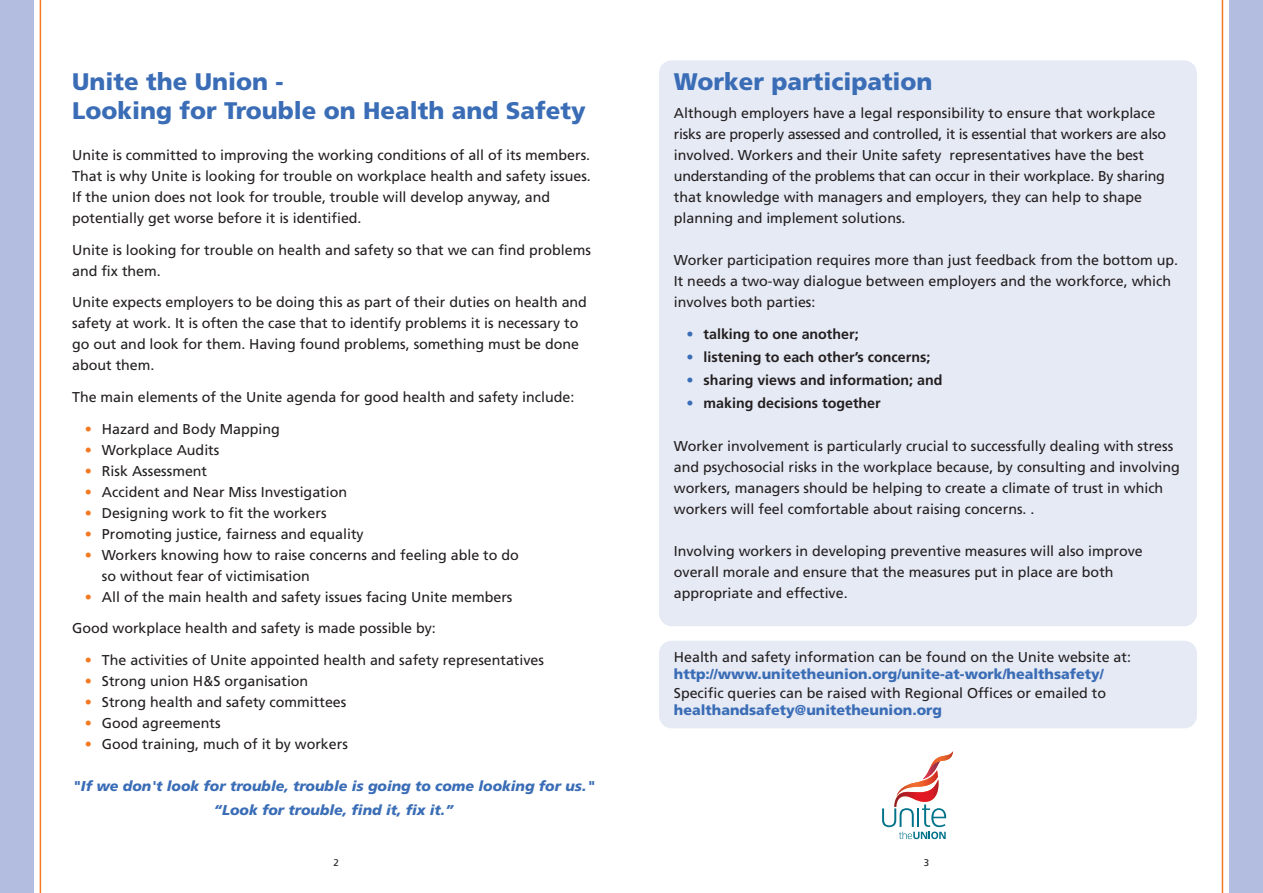
<style>
.page{position:relative;width:1263px;height:893px;background:#fff}
.page>*{position:absolute;margin:0;border:0;box-sizing:border-box;transform-origin:0 0}
.t1{font:900 24px/28.5px "Frutiger";color:#3a6db6}
.t2{font:14.25px/21px "Frutiger";color:#231f20}
.t3{font:700 14.25px "Frutiger";color:#231f20}
.t4{font:italic 900 14.25px/24.2px "Frutiger";color:#3a6db6;text-align:center}
.t5{font:900 14.25px "Frutiger";color:#3a6db6}
.t6{font:9.75px "Frutiger";color:#231f20}
.s1{color:#f47921}
.s2{color:#3a6db6}
</style>
<div class="page">
<div style="left:659px;top:60px;width:538px;height:566px;background:#e6eaf5;border-radius:13px"></div>
<div style="left:659px;top:641px;width:538px;height:87px;background:#e6eaf5;border-radius:13px"></div>
<div style="left:0;top:0;width:34px;height:893px;background:#b3bddf"></div>
<div style="left:1229px;top:0;width:34px;height:893px;background:#b3bddf"></div>
<hr style="left:40px;top:0;width:1px;height:893px;background:#f47921">
<hr style="left:1222px;top:0;width:1px;height:893px;background:#f47921">
<svg style="left:882px;top:770px;width:65px;height:69px"></svg>
<img style="left:929px;top:751px;width:24px;height:19px">
<h1 class="t1" style="left:72px;top:69px;width:515px">Unite the Union -<br>Looking for Trouble on Health and Safety</h1>
<p class="t2" style="left:72px;top:146px;width:520px">Unite is committed to improving the working conditions of all of its members.<br>That is why Unite is looking for trouble on workplace health and safety issues.<br>If the union does not look for trouble, trouble will develop anyway, and potentially get worse before it is identified.</p>
<p class="t2" style="left:72px;top:240px;width:520px">Unite is looking for trouble on health and safety so that we can find problems and fix them.</p>
<p class="t2" style="left:72px;top:293px;width:516px">Unite expects employers to be doing this as part of their duties on health and safety at work. It is often the case that to identify problems it is necessary to go out and look for them. Having found problems, something must be done about them.</p>
<p class="t2" style="left:72px;top:387px;width:504px">The main elements of the Unite agenda for good health and safety include:</p>
<p class="t2" style="left:85px;top:419px;width:196px"><span class="s1">•</span> Hazard and Body Mapping</p>
<p class="t2" style="left:85px;top:440px;width:136px"><span class="s1">•</span> Workplace Audits</p>
<p class="t2" style="left:85px;top:461px;width:124px"><span class="s1">•</span> Risk Assessment</p>
<p class="t2" style="left:85px;top:482px;width:264px"><span class="s1">•</span> Accident and Near Miss Investigation</p>
<p class="t2" style="left:85px;top:503px;width:243px"><span class="s1">•</span> Designing work to fit the workers</p>
<p class="t2" style="left:85px;top:524px;width:280px"><span class="s1">•</span> Promoting justice, fairness and equality</p>
<p class="t2" style="left:102px;top:545px;width:419px;text-indent:-17px"><span class="s1">•</span> Workers knowing how to raise concerns and feeling able to do so without fear of victimisation</p>
<p class="t2" style="left:85px;top:587px;width:429px"><span class="s1">•</span> All of the main health and safety issues facing Unite members</p>
<p class="t2" style="left:72px;top:619px;width:365px">Good workplace health and safety is made possible by:</p>
<p class="t2" style="left:85px;top:650px;width:461px"><span class="s1">•</span> The activities of Unite appointed health and safety representatives</p>
<p class="t2" style="left:85px;top:671px;width:225px"><span class="s1">•</span> Strong union H&amp;S organisation</p>
<p class="t2" style="left:85px;top:692px;width:263px"><span class="s1">•</span> Strong health and safety committees</p>
<p class="t2" style="left:85px;top:713px;width:137px"><span class="s1">•</span> Good agreements</p>
<p class="t2" style="left:85px;top:734px;width:264px"><span class="s1">•</span> Good training, much of it by workers</p>
<p class="t4" style="left:72px;top:775px;width:524px">"If we don't look for trouble, trouble is going to come looking for us." “Look for trouble, find it, fix it.”</p>
<h1 class="t1" style="left:674px;top:69px;width:260px">Worker participation</h1>
<p class="t2" style="left:674px;top:104px;width:494px">Although employers have a legal responsibility to ensure that workplace risks are properly assessed and controlled, it is essential that workers are also involved. Workers and their Unite safety representatives have the best understanding of the problems that can occur in their workplace. By sharing that knowledge with managers and employers, they can help to shape planning and implement solutions.</p>
<p class="t2" style="left:674px;top:251px;width:506px">Worker participation requires more than just feedback from the bottom up.<br>It needs a two-way dialogue between employers and the workforce, which involves both parties:</p>
<p class="t3" style="left:687px;top:328px;width:173px"><span class="s2">•</span> talking to one another;</p>
<p class="t3" style="left:687px;top:351px;width:245px"><span class="s2">•</span> listening to each other’s concerns;</p>
<p class="t3" style="left:687px;top:374px;width:257px"><span class="s2">•</span> sharing views and information; and</p>
<p class="t3" style="left:687px;top:398px;width:196px"><span class="s2">•</span> making decisions together</p>
<p class="t2" style="left:674px;top:436px;width:507px">Worker involvement is particularly crucial to successfully dealing with stress and psychosocial risks in the workplace because, by consulting and involving workers, managers should be helping to create a climate of trust in which workers will feel comfortable about raising concerns. .</p>
<p class="t2" style="left:674px;top:541px;width:470px">Involving workers in developing preventive measures will also improve overall morale and ensure that the measures put in place are both appropriate and effective.</p>
<p class="t2" style="left:674px;top:647px;width:459px">Health and safety information can be found on the Unite website at:</p>
<p class="t5" style="left:674px;top:668px;width:431px">http://www.unitetheunion.org/unite-at-work/healthsafety/</p>
<p class="t2" style="left:674px;top:684px;width:434px">Specific queries can be raised with Regional Offices or emailed to</p>
<p class="t5" style="left:674px;top:704px;width:270px">healthandsafety@unitetheunion.org</p>
<p class="t6" style="left:333px;top:859px;width:7px">2</p>
<p class="t6" style="left:924px;top:859px;width:7px">3</p>
</div>
